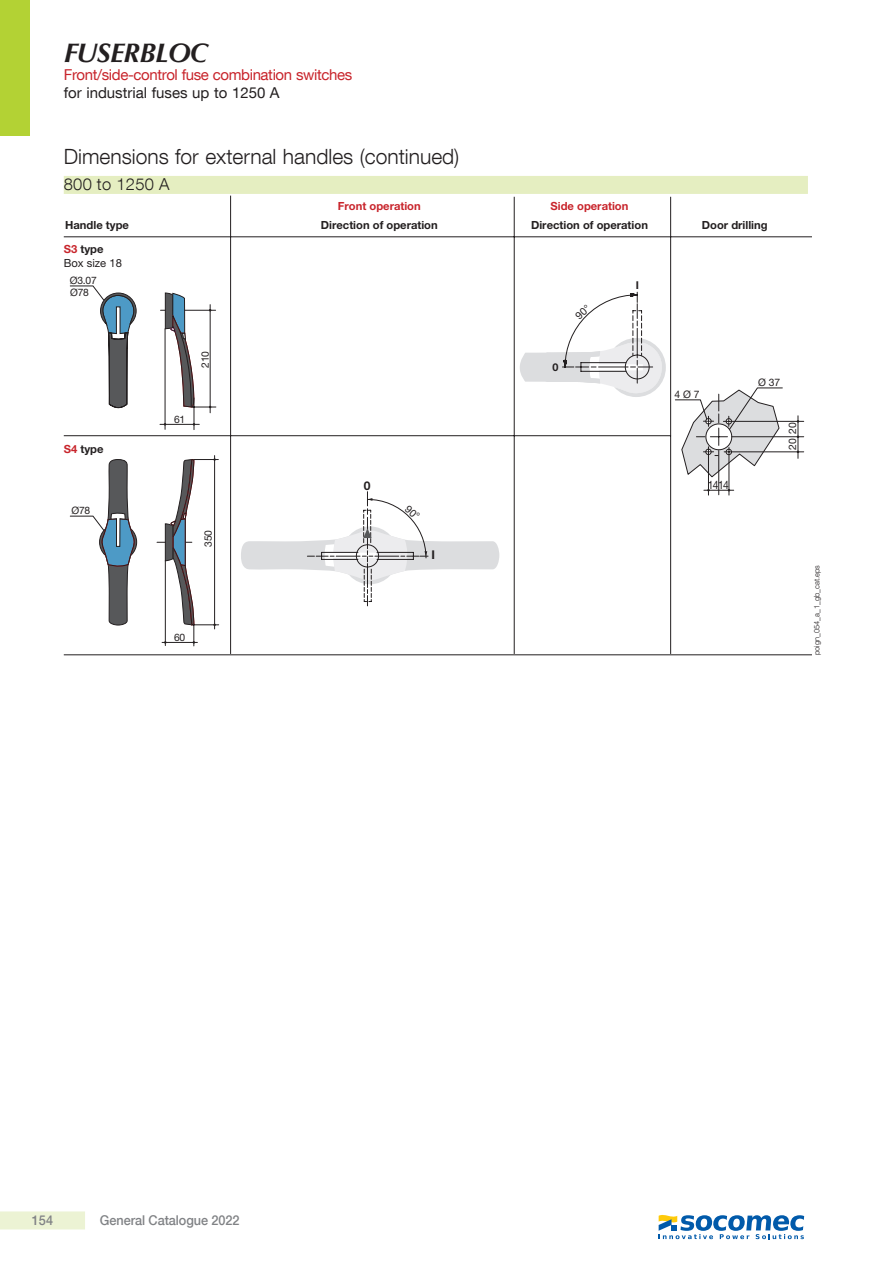
<style>
.page{position:relative;width:893px;height:1263px;background:#fff}
.page>*{position:absolute;margin:0;border:0;box-sizing:border-box;transform-origin:0 0}
.t1{font:italic 700 27px "Optima LT Std";letter-spacing:-.025em;color:#231f20}
.titre_Chapitre{font:300 21px "Helvetica Neue LT Com";color:#231f20}
.titre_Bandeau{font:300 16.5px "Helvetica Neue LT Com";letter-spacing:.02em;color:#231f20}
.t2{font:15px "Helvetica Neue LT Com";letter-spacing:-.025em;color:#c8242b}
.t3{font:15px "Helvetica Neue LT Com";color:#231f20}
.t4{font:500 13.5px "Helvetica Neue LT Com";letter-spacing:-.005em;color:#808285;scale:.94 1}
.t5{font:700 12.15px "Helvetica Neue LT Com";color:#231f20}
.t6{font:11.55px "Helvetica Neue LT Com";color:#231f20;scale:.9 1}
.t7{font:700 11.25px "Helvetica Neue LT Com";color:#231f20}
.t8{font:700 11.25px "Helvetica Neue LT Com";color:#c8242b}
.t9{font:11.25px/13.8px "Helvetica Neue LT Com";color:#231f20}
.t10{font:700 11.25px "Helvetica Neue";color:#231f20}
.t11{font:700 10.8px "Helvetica Neue LT Com";color:#231f20}
.t12{font:10.35px "Helvetica Neue LT Com";color:#231f20}
.t13{font:10.2px/11.6px "Helvetica Neue";letter-spacing:-.015em;color:#231f20}
.reference{font:300 7.5px "Helvetica Neue LT Com";color:#231f20}
.s1{font-family:"Helvetica Neue";font-weight:700;color:#c8242b}
.s2{font-family:"Helvetica Neue";font-weight:700}
.s3{color:#c8242b}
</style>
<div class="page">
<div style="left:0;top:1211px;width:85px;height:18px;background:#ecf3d4"></div>
<div style="left:0;top:0;width:30px;height:136px;background:#b3d234"></div>
<svg style="left:675px;top:387px;width:129px;height:109px"></svg>
<hr style="left:64px;top:237px;width:748px;height:1px;background:#231f20">
<hr style="left:64px;top:435px;width:607px;height:1px;background:#231f20">
<hr style="left:64px;top:654px;width:748px;height:1px;background:#231f20">
<hr style="left:230px;top:196px;width:1px;height:458px;background:#231f20">
<hr style="left:514px;top:197px;width:1px;height:457px;background:#231f20">
<hr style="left:670px;top:197px;width:1px;height:457px;background:#231f20">
<hr style="left:165px;top:329px;width:1px;height:100px;background:#231f20">
<hr style="left:194px;top:398px;width:1px;height:32px;background:#231f20">
<hr style="left:160px;top:424px;width:39px;height:1px;background:#231f20">
<svg style="left:70px;top:285px;width:146px;height:128px"></svg>
<svg style="left:70px;top:455px;width:149px;height:191px"></svg>
<div style="left:64px;top:176px;width:744px;height:18px;background:#e5eec1"></div>
<svg style="left:659px;top:1215px;width:145px;height:24px"></svg>
<svg style="left:520px;top:291px;width:146px;height:106px"></svg>
<svg style="left:241px;top:492px;width:258px;height:114px"></svg>
<h1 class="t1" style="left:64px;top:37px;width:146px">FUSERBLOC</h1>
<h3 class="t2" style="left:64px;top:66px;width:290px">Front/side-control fuse combination switches</h3>
<h3 class="t3" style="left:64px;top:84px;width:217px">for industrial fuses up to 1250 A</h3>
<p class="titre_Chapitre" style="left:64px;top:144px;width:397px">Dimensions for external handles (continued)</p>
<p class="titre_Bandeau" style="left:64px;top:174px;width:107px">800 to 1250 A</p>
<p class="t8" style="left:338px;top:199px;width:84px">Front operation</p>
<p class="t7" style="left:65px;top:218px;width:65px">Handle type</p>
<p class="t7" style="left:321px;top:218px;width:118px">Direction of operation</p>
<p class="t9" style="left:64px;top:242px;width:60px"><span class="s1">S3</span> <span class="s2">type<br></span>Box size 18</p>
<p class="t13" style="left:70px;top:275px;width:29px">Ø3.07<br>Ø78</p>
<p class="t10" style="left:64px;top:442px;width:41px"><span class="s3">S4</span> type</p>
<p class="t13" style="left:71px;top:504px;width:20px">Ø78</p>
<p class="t13" style="left:199px;top:368px;width:18px;rotate:-90deg">210</p>
<p class="t13" style="left:174px;top:413px;width:13px">61</p>
<p class="t13" style="left:202px;top:547px;width:18px;rotate:-90deg">350</p>
<p class="t13" style="left:174px;top:631px;width:13px">60</p>
<p class="t5" style="left:364px;top:478px;width:8px">0</p>
<p class="t5" style="left:431px;top:547px;width:5px">I</p>
<p class="t8" style="left:551px;top:199px;width:79px">Side operation</p>
<p class="t7" style="left:531px;top:218px;width:118px">Direction of operation</p>
<p class="t11" style="left:636px;top:278px;width:5px">I</p>
<p class="t7" style="left:702px;top:218px;width:67px">Door drilling</p>
<p class="t11" style="left:552px;top:360px;width:7px">0</p>
<p class="t12" style="left:675px;top:388px;width:27px">4 Ø 7</p>
<p class="t6" style="left:708px;top:478px;width:25px">1414</p>
<p class="t12" style="left:758px;top:376px;width:24px">Ø 37</p>
<p class="t12" style="left:786px;top:450px;width:29px;rotate:-90deg">20 20</p>
<p class="reference" style="left:812px;top:655px;width:91px;rotate:-90deg">poign_054_a_1_gb_cat.eps</p>
<p class="t4" style="left:32px;top:1212px;width:24px">154</p>
<p class="t4" style="left:100px;top:1212px;width:150px">General Catalogue 2022</p>
</div>
